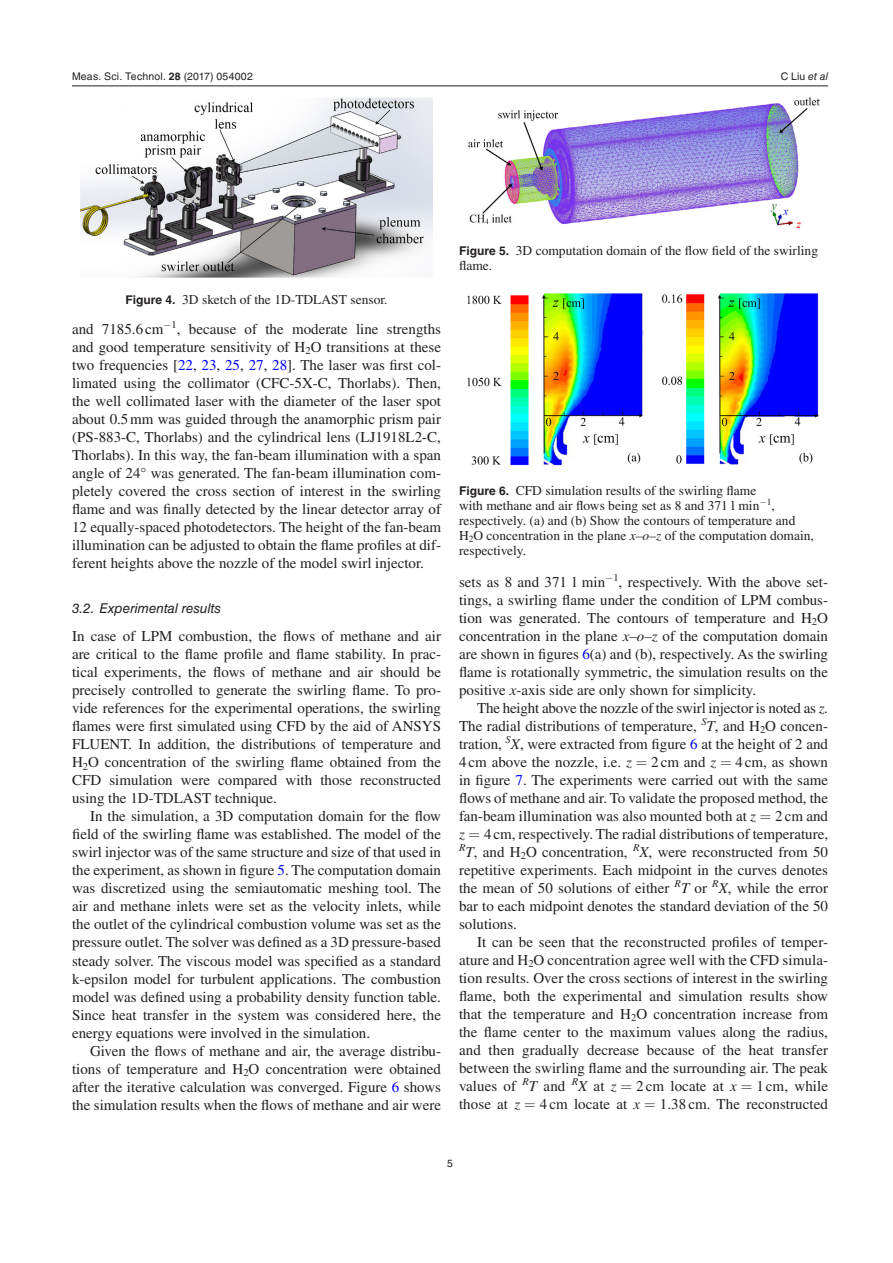
<style>
.page{position:relative;width:893px;height:1263px;background:#fff}
.page>*{position:absolute;margin:0;border:0;box-sizing:border-box;transform-origin:0 0}
.t1{font:15px/18px "Times LT Std";color:#231f20;text-align:justify}
.t2{font:italic 15px "Times LT Std";color:#231f20}
.t3{font:13.5px/15px "Times LT Std";color:#231f20}
.t4{font:italic 13.5px "Helvetica LT Std";color:#231f20}
.t5{font:10.5px "Helvetica LT Std";letter-spacing:.02em;color:#231f20}
.s1{font-family:"Helvetica";font-weight:700}
.s2{font-family:"Helvetica"}
.s3{font-style:italic}
.s4{font-family:"Helvetica LT Std";font-weight:700;font-size:12px}
.s5{color:#00f}
.s6{font-family:"STIX General"}
.s7{font-family:"STIX General";font-style:italic}
</style>
<div class="page">
<hr style="left:72px;top:86px;width:756px;height:1px;background:#231f20">
<img style="left:81px;top:97px;width:352px;height:180px">
<img style="left:468px;top:97px;width:351px;height:131px">
<img style="left:467px;top:294px;width:352px;height:172px">
<p class="t5" style="left:72px;top:70px;width:182px">Meas. Sci. Technol. <span class="s1">28</span> (<span class="s2">2017</span>) 054002</p>
<p class="t5" style="left:781px;top:70px;width:49px">C Liu <span class="s3">et al</span></p>
<p class="t3" style="left:125px;top:292px;width:264px"><span class="s4">Figure 4.</span> 3D sketch of the 1D-TDLAST sensor.</p>
<p class="t1" style="left:72px;top:320px;width:371px">and 7185.6cm−<sup>1</sup>, because of the moderate line strengths and good temperature sensitivity of H<sub>2</sub>O transitions at these two frequencies [<span class="s5">22</span>, <span class="s5">23</span>, <span class="s5">25</span>, <span class="s5">27</span>, <span class="s5">28</span>]. The laser was first col&shy;limated using the collimator (CFC-5X-C, Thorlabs). Then, the well collimated laser with the diameter of the laser spot about 0.5mm was guided through the anamorphic prism pair (PS-883-C, Thorlabs) and the cylindrical lens (LJ1918L2-C, Thorlabs). In this way, the fan-beam illumination with a span angle of 24<span class="s6">°</span> was generated. The fan-beam illumination com&shy;pletely covered the cross section of interest in the swirling flame and was finally detected by the linear detector array of 12 equally-spaced photodetectors. The height of the fan-beam illumination can be adjusted to obtain the flame profiles at dif&shy;ferent heights above the nozzle of the model swirl injector.</p>
<p class="t4" style="left:72px;top:600px;width:151px">3.2. Experimental results</p>
<p class="t1" style="left:72px;top:627px;width:371px">In case of LPM combustion, the flows of methane and air are critical to the flame profile and flame stability. In prac&shy;tical experiments, the flows of methane and air should be precisely controlled to generate the swirling flame. To pro&shy;vide references for the experimental operations, the swirling flames were first simulated using CFD by the aid of ANSYS FLUENT. In addition, the distributions of temperature and H<sub>2</sub>O concentration of the swirling flame obtained from the CFD simulation were compared with those reconstructed using the 1D-TDLAST technique.</p>
<p class="t1" style="left:72px;top:807px;width:371px;text-indent:18px">In the simulation, a 3D computation domain for the flow field of the swirling flame was established. The model of the swirl injector was of the same structure and size of that used in the experiment, as shown in figure <span class="s5">5</span>. The computation domain was discretized using the semiautomatic meshing tool. The air and methane inlets were set as the velocity inlets, while the outlet of the cylindrical combustion volume was set as the pressure outlet. The solver was defined as a 3D pressure-based steady solver. The viscous model was specified as a standard k-epsilon model for turbulent applications. The combustion model was defined using a probability density function table.<br>Since heat transfer in the system was considered here, the energy equations were involved in the simulation.</p>
<p class="t1" style="left:72px;top:1041px;width:371px;text-indent:18px">Given the flows of methane and air, the average distribu&shy;tions of temperature and H<sub>2</sub>O concentration were obtained after the iterative calculation was converged. Figure <span class="s5">6</span> shows the simulation results when the flows of methane and air were</p>
<p class="t3" style="left:459px;top:243px;width:361px"><span class="s4">Figure 5.</span> 3D computation domain of the flow field of the swirling flame.</p>
<p class="t3" style="left:459px;top:483px;width:356px"><span class="s4">Figure 6.</span> CFD simulation results of the swirling flame<br>with methane and air flows being set as 8 and 371 l min−<sup>1</sup>, respectively. (a) and (b) Show the contours of temperature and H<sub>2</sub>O concentration in the plane <span class="s3">x</span><span class="s7">–</span><span class="s3">o</span><span class="s7">–</span><span class="s3">z</span> of the computation domain, respectively.</p>
<p class="t1" style="left:459px;top:573px;width:371px">sets as 8 and 371 l min−<sup>1</sup>, respectively. With the above set&shy;tings, a swirling flame under the condition of LPM combus&shy;tion was generated. The contours of temperature and H<sub>2</sub>O concentration in the plane <span class="s3">x</span><span class="s7">–</span><span class="s3">o</span><span class="s7">–</span><span class="s3">z</span> of the computation domain are shown in figures <span class="s5">6</span>(a) and (b), respectively. As the swirling flame is rotationally symmetric, the simulation results on the positive <span class="s3">x</span>-axis side are only shown for simplicity.</p>
<p class="t1" style="left:459px;top:699px;width:371px;text-indent:18px">The height above the nozzle of the swirl injector is noted as <span class="s3">z</span>.<br>The radial distributions of temperature, <sup>S</sup><span class="s3">T</span>, and H<sub>2</sub>O concen&shy;tration, <sup>S</sup><span class="s3">X</span>, were extracted from figure <span class="s5">6</span> at the height of 2 and 4 cm above the nozzle, i.e. <span class="s3">z</span></p>
<p class="t1" style="left:459px;top:753px;width:371px;text-indent:276px">4cm, as shown in figure <span class="s5">7</span>. The experiments were carried out with the same flows of methane and air. To validate the proposed method, the fan-beam illumination was also mounted both at <span class="s3">z</span></p>
<p class="t1" style="left:651px;top:753px;width:67px">2 cm and <span class="s3">z</span></p>
<p class="t1" style="left:775px;top:807px;width:54px">2cm and</p>
<p class="t1" style="left:459px;top:825px;width:371px;text-indent:25px">4cm, respectively. The radial distributions of temperature, <sup>R</sup><span class="s3">T</span>, and H<sub>2</sub>O concentration, <sup>R</sup><span class="s3">X</span>, were reconstructed from 50 repetitive experiments. Each midpoint in the curves denotes the mean of 50 solutions of either <sup>R</sup><span class="s3">T</span> or <sup>R</sup><span class="s3">X</span>, while the error bar to each midpoint denotes the standard deviation of the 50 solutions.</p>
<p class="t1" style="left:459px;top:933px;width:371px;text-indent:18px">It can be seen that the reconstructed profiles of temper&shy;ature and H<sub>2</sub>O concentration agree well with the CFD simula&shy;tion results. Over the cross sections of interest in the swirling flame, both the experimental and simulation results show that the temperature and H<sub>2</sub>O concentration increase from the flame center to the maximum values along the radius, and then gradually decrease because of the heat transfer between the swirling flame and the surrounding air. The peak values of <sup>R</sup><span class="s3">T</span> and <sup>R</sup><span class="s3">X</span> at <span class="s3">z</span></p>
<p class="t2" style="left:459px;top:826px;width:7px">z</p>
<p class="t1" style="left:636px;top:1077px;width:102px">2 cm locate at <span class="s3">x</span></p>
<p class="t1" style="left:756px;top:1077px;width:73px">1 cm, while</p>
<p class="t1" style="left:459px;top:1095px;width:63px">those at <span class="s3">z</span></p>
<p class="t1" style="left:540px;top:1095px;width:102px">4 cm locate at <span class="s3">x</span></p>
<p class="t1" style="left:660px;top:1095px;width:170px">1.38 cm. The reconstructed</p>
<p class="t5" style="left:447px;top:1157px;width:7px">5</p>
</div>
